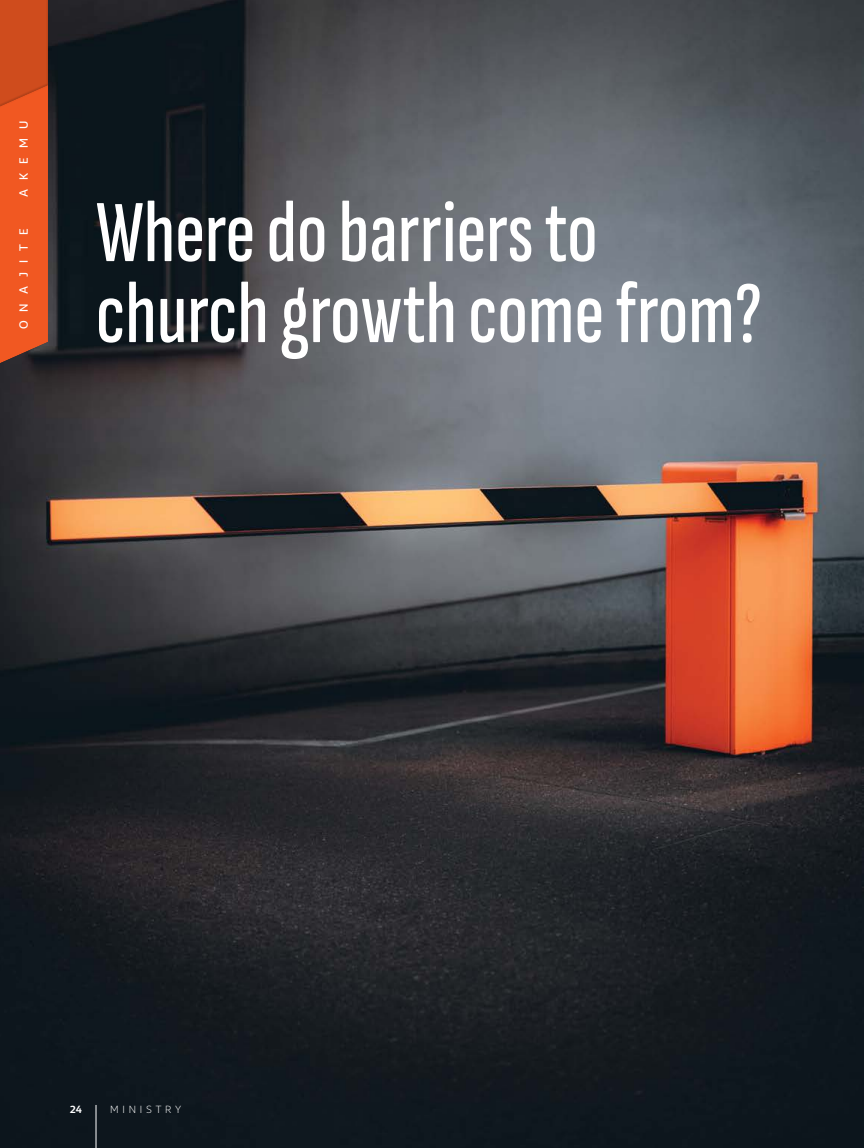
<style>
.page{position:relative;width:864px;height:1148px;background:#fff}
.page>*{position:absolute;margin:0;border:0;box-sizing:border-box;transform-origin:0 0}
.t1{font:500 extra-condensed 88.5px/81px "Sofia Sans";color:#fff}
.t2{font:500 12px "Sana Sans Alt";letter-spacing:.76em;color:#fff}
.t3{font:10.5px "Sana Sans Alt";letter-spacing:.36em;color:#fff}
.t4{font:700 10.5px "Sana Sans Alt";color:#fff}
</style>
<div class="page">
<img style="left:0;top:0;width:864px;height:1148px">
<hr style="left:96px;top:1104px;width:1px;height:44px;background:#fff">
<div style="left:0;top:0;width:62px;height:226px;background:#000;opacity:.1"></div>
<div style="left:0;top:0;width:48px;height:225px;background:#cf4c1d"></div>
<div style="left:0;top:70px;width:48px;height:312px;background:#000;opacity:.1"></div>
<p class="t2" style="left:16px;top:197px;width:78px;rotate:-90deg">AKEMU</p>
<p class="t2" style="left:16px;top:329px;width:103px;rotate:-90deg">ONAJITE</p>
<p class="t1" style="left:96px;top:192px;width:667px">Where do barriers to church growth come from?</p>
<p class="t4" style="left:70px;top:1102px;width:14px">24</p>
<p class="t3" style="left:110px;top:1102px;width:72px">MINISTRY</p>
</div>
